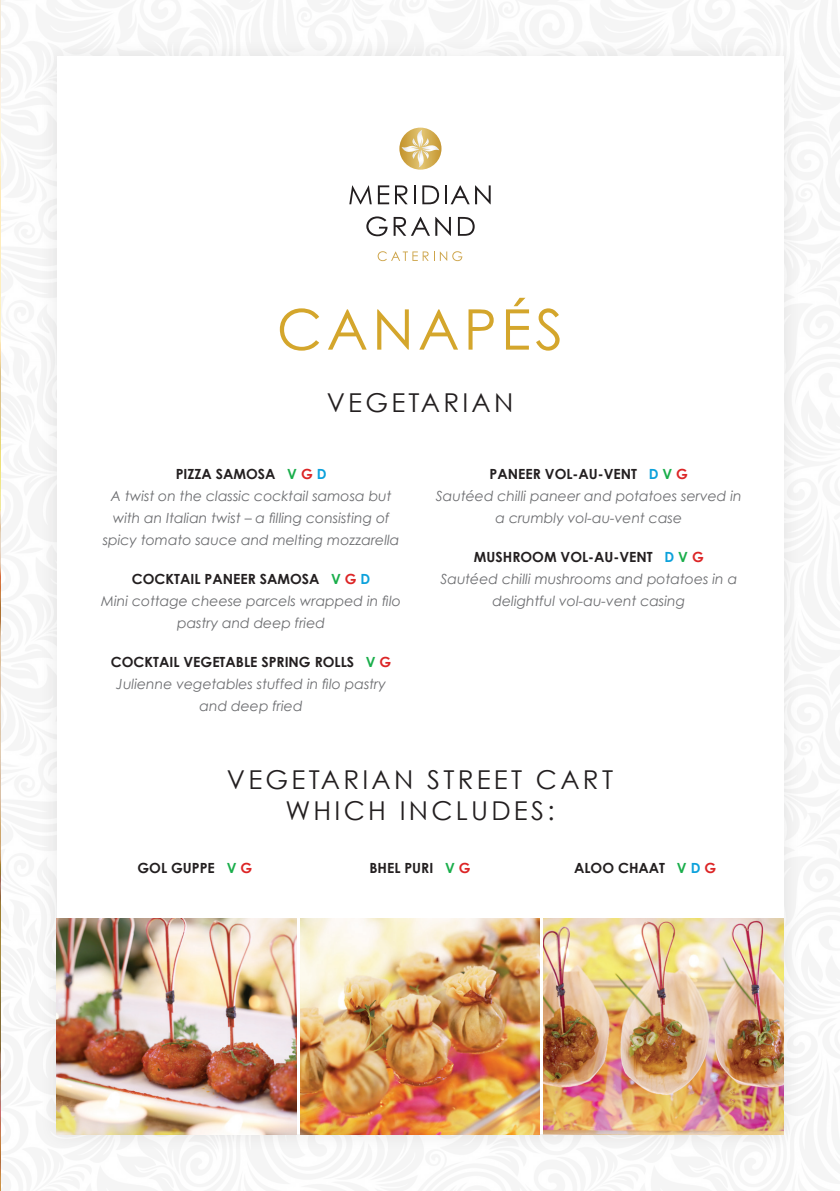
<style>
.page{position:relative;width:840px;height:1191px;background:#fff}
.page>*{position:absolute;margin:0;border:0;box-sizing:border-box;transform-origin:0 0}
.t1{font:56px "Century Gothic";letter-spacing:.075em;color:#d4a62c}
.t2{font:26px/31.2px "Century Gothic";letter-spacing:.125em;color:#231f20;text-align:center}
.t3{font:italic 14px/22px "Century Gothic";color:#6c6d70;text-align:center}
.t4{font:700 14px "Century Gothic";color:#231f20}
.s1{font-weight:700;font-style:normal;color:#231f20}
.s2{font-weight:700;font-style:normal;color:#1aae4b}
.s3{font-weight:700;font-style:normal;color:#dc2526}
.s4{font-weight:700;font-style:normal;color:#0ca1db}
.s5{color:#1aae4b}
.s6{color:#dc2526}
.s7{color:#0ca1db}
</style>
<div class="page">
<div style="left:0;top:0;width:839px;height:1191px;background:#f6f6f6"></div>
<div style="left:57px;top:57px;width:725px;height:1077px;background:#fff"></div>
<div style="left:270px;top:48px;width:301px;height:294px;background:#fff"></div>
<svg style="left:399px;top:128px;width:42px;height:42px"></svg>
<svg style="left:401px;top:130px;width:38px;height:37px"></svg>
<svg style="left:349px;top:185px;width:22px;height:19px"></svg>
<svg style="left:377px;top:185px;width:12px;height:19px"></svg>
<svg style="left:395px;top:185px;width:12px;height:19px"></svg>
<svg style="left:414px;top:185px;width:1px;height:19px"></svg>
<svg style="left:422px;top:185px;width:47px;height:19px"></svg>
<svg style="left:475px;top:185px;width:15px;height:19px"></svg>
<svg style="left:366px;top:216px;width:21px;height:20px"></svg>
<svg style="left:393px;top:217px;width:57px;height:19px"></svg>
<svg style="left:457px;top:217px;width:17px;height:19px"></svg>
<svg style="left:377px;top:251px;width:85px;height:10px"></svg>
<img style="left:0;top:0;width:1px;height:1191px">
<img style="left:57px;top:918px;width:239px;height:216px">
<img style="left:300px;top:918px;width:239px;height:216px">
<img style="left:543px;top:918px;width:239px;height:216px">
<h1 class="t1" style="left:276px;top:295px;width:288px">CANAPÉS</h1>
<h2 class="t2" style="left:326px;top:386px;width:188px">VEGETARIAN</h2>
<p class="t3" style="left:103px;top:462px;width:298px"><span class="s1">PIZZA SAMOSA</span> <span class="s2">V</span> <span class="s3">G</span> <span class="s4">D<br></span>A twist on the classic cocktail samosa but with an Italian twist – a filling consisting of spicy tomato sauce and melting mozzarella</p>
<p class="t3" style="left:101px;top:567px;width:301px"><span class="s1">COCKTAIL PANEER SAMOSA</span> <span class="s2">V</span> <span class="s3">G</span> <span class="s4">D<br></span>Mini cottage cheese parcels wrapped in filo pastry and deep fried</p>
<p class="t3" style="left:111px;top:650px;width:282px"><span class="s1">COCKTAIL VEGETABLE SPRING ROLLS</span> <span class="s2">V</span> <span class="s3">G<br></span>Julienne vegetables stuffed in filo pastry and deep fried</p>
<p class="t3" style="left:435px;top:462px;width:307px"><span class="s1">PANEER VOL-AU-VENT</span> <span class="s4">D</span> <span class="s2">V</span> <span class="s3">G<br></span>Sautéed chilli paneer and potatoes served in a crumbly vol-au-vent case</p>
<p class="t3" style="left:440px;top:545px;width:298px"><span class="s1">MUSHROOM VOL-AU-VENT</span> <span class="s4">D</span> <span class="s2">V</span> <span class="s3">G<br></span>Sautéed chilli mushrooms and potatoes in a delightful vol-au-vent casing</p>
<h2 class="t2" style="left:227px;top:763px;width:387px">VEGETARIAN STREET CART<br>WHICH INCLUDES:</h2>
<p class="t4" style="left:137px;top:859px;width:116px">GOL GUPPE <span class="s5">V</span> <span class="s6">G</span></p>
<p class="t4" style="left:369px;top:859px;width:103px">BHEL PURI <span class="s5">V</span> <span class="s6">G</span></p>
<p class="t4" style="left:573px;top:859px;width:143px">ALOO CHAAT <span class="s5">V</span> <span class="s7">D</span> <span class="s6">G</span></p>
</div>
